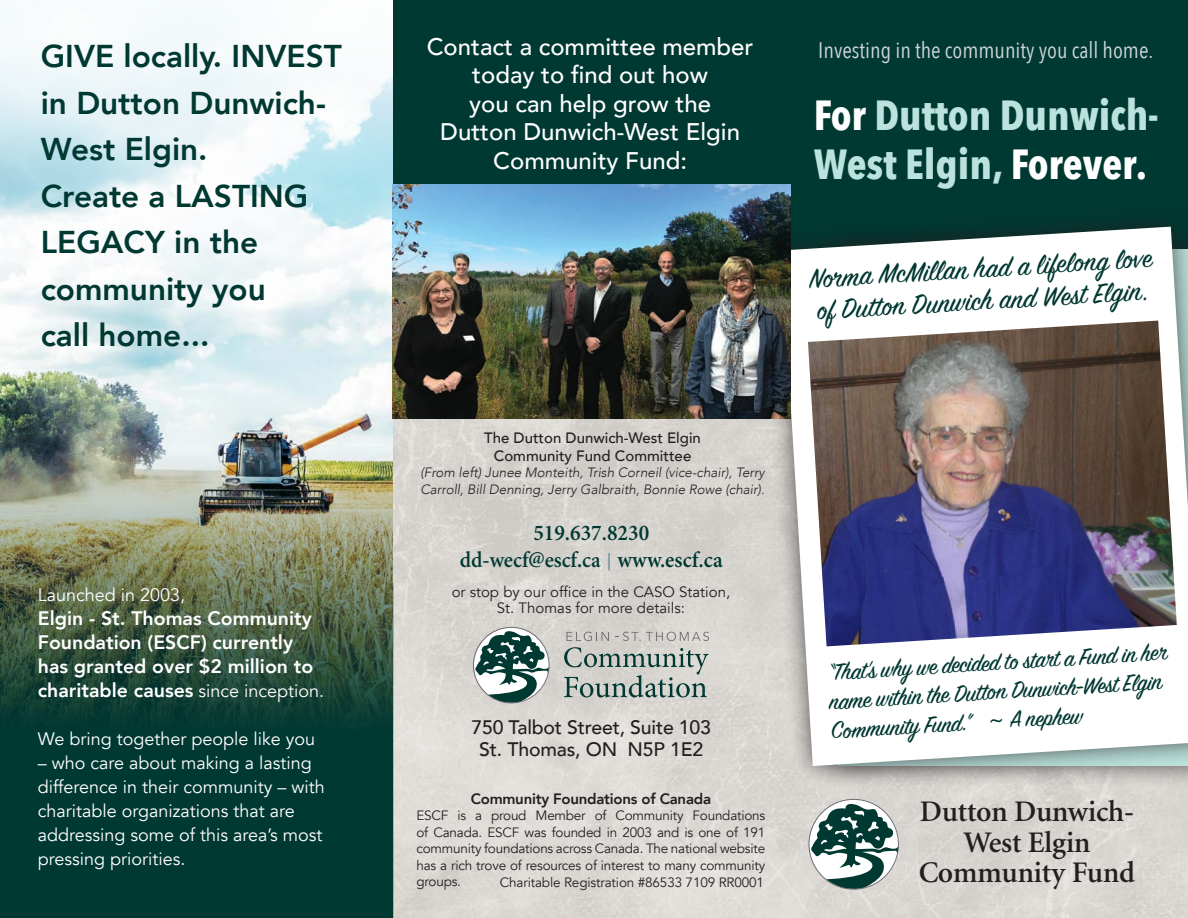
<style>
.page{position:relative;width:1188px;height:918px;background:#fff}
.page>*{position:absolute;margin:0;border:0;box-sizing:border-box;transform-origin:0 0}
.t1{font:700 42px/49.5px "Avenir Next Condensed";color:#bbe2dc}
.t2{font:800 31.5px/46.5px "Avenir";color:#003832}
.t3{font:30.75px/32.1px "Sign Painter House Script";color:#003832}
.t4{font:600 30px/30.5px "Minion";letter-spacing:-.005em;color:#231f20;text-align:center}
.t5{font:26.1px/29.4px "Sign Painter House Script";color:#003832;text-align:justify}
.t6{font:500 24px/28.5px "Avenir";color:#fff;text-align:center}
.t7{font:22.5px "Avenir Next Condensed";color:#cfd7d8}
.t8{font:600 22.5px "Minion";color:#003832;scale:.95 1}
.t9{font:600 22.5px "Minion Pro";color:#003832;scale:.95 1}
.t10{font:800 19.5px/24px "Avenir";color:#fff}
.t11{font:500 19.5px/22.5px "Avenir";letter-spacing:-.01em;color:#231f20;text-align:center}
.t12{font:18px/24px "Avenir";color:#fff}
.t13{font:15px/16.5px "Avenir";color:#231f20;text-align:center}
.t14{font:500 15px/18px "Avenir";color:#231f20;text-align:center}
.t15{font:800 15px "Avenir";letter-spacing:-.015em;color:#231f20}
.t16{font:13.5px/16.5px "Avenir";letter-spacing:-.015em;color:#231f20;text-align:justify}
.t17{font:italic 300 13.5px/16.2px "Avenir";color:#231f20}
.s1{color:#fff}
.s2{font-weight:400;font-size:18px}
.s3{font-family:"Avenir";font-weight:500;color:#74969a}
.s4{font-family:"Minion Pro"}
.s5{font-family:"Avenir"}
</style>
<div class="page">
<div style="left:0;top:584px;width:393px;height:334px;background:#003832"></div>
<img style="left:0;top:354px;width:393px;height:58px">
<img style="left:0;top:412px;width:393px;height:308px">
<img style="left:393px;top:418px;width:795px;height:500px">
<div style="left:786px;top:0;width:402px;height:379px;background:#003832"></div>
<svg style="left:0;top:10px;width:393px;height:344px;fill:#f2f7f9"></svg>
<div style="left:393px;top:0;width:396px;height:185px;background:#003832"></div>
<div style="left:759px;top:204px;width:429px;height:584px;background:#231f20;opacity:.75"></div>
<svg style="left:781px;top:227px;width:407px;height:539px"></svg>
<img style="left:808px;top:321px;width:369px;height:325px">
<img style="left:393px;top:185px;width:398px;height:233px">
<svg style="left:473px;top:631px;width:76px;height:73px"></svg>
<div style="left:473px;top:627px;width:76px;height:76px;border:1px solid #6c6d70;border-radius:50%"></div>
<svg style="left:564px;top:647px;width:145px;height:51px;background:#abb3af"></svg>
<svg style="left:567px;top:632px;width:42px;height:9px"></svg>
<svg style="left:615px;top:632px;width:94px;height:9px"></svg>
<svg style="left:809px;top:804px;width:90px;height:86px"></svg>
<h3 class="t6" style="left:427px;top:31px;width:328px">Contact a committee member today to find out how<br>you can help grow the<br>Dutton Dunwich-West Elgin<br>Community Fund:</h3>
<h2 class="t2" style="left:41px;top:33px;width:303px">GIVE locally. INVEST</h2>
<h3 class="t7" style="left:818px;top:31px;width:337px">Investing in the community you call home.</h3>
<h2 class="t2" style="left:41px;top:80px;width:287px">in Dutton Dunwich-<br>West Elgin.<br>Create a LASTING<br>LEGACY in the community you<br>call home...</h2>
<h1 class="t1" style="left:814px;top:90px;width:347px"><span class="s1">For</span> Dutton Dunwich-<br>West Elgin, <span class="s1">Forever.</span></h1>
<h3 class="t3" style="left:808px;top:267px;width:345px;rotate:-4deg">Norma McMillan had a lifelon g love of Dutt on Dunwich and West Elgin.</h3>
<p class="t14" style="left:484px;top:428px;width:218px">The Dutton Dunwich-West Elgin<br>Community Fund Committee</p>
<p class="t17" style="left:420px;top:465px;width:346px">(From left) Junee Monteith, Trish Corneil (vice-chair), Terry<br>Carroll, Bill Denning, Jerry Galbraith, Bonnie Rowe (chair).</p>
<h3 class="t12" style="left:38px;top:583px;width:149px">Launched in 2003,</h3>
<h3 class="t10" style="left:38px;top:607px;width:288px">Elgin - St. Thomas Community<br>Foundation (ESCF) currently has granted over $2 million to charitable causes <span class="s2">since inception.</span></h3>
<h3 class="t12" style="left:38px;top:727px;width:279px">We bring together people like you</h3>
<h3 class="t12" style="left:38px;top:751px;width:288px">– who care about making a lasting difference in their community – with charitable organizations that are addressing some of this area’s most pressing priorities.</h3>
<h3 class="t9" style="left:533px;top:517px;width:123px">519.637.8230</h3>
<h3 class="t8" style="left:460px;top:548px;width:278px">dd-wecf@escf.ca <span class="s3">|</span> <span class="s4">www.escf.ca</span></h3>
<p class="t13" style="left:452px;top:583px;width:280px">or stop by our office in the CASO Station,<br>St. Thomas for more details:</p>
<h3 class="t11" style="left:471px;top:714px;width:241px">750 Talbot Street, Suite 103<br>St. Thomas, ON N5P 1E2</h3>
<p class="t15" style="left:471px;top:787px;width:242px">Community Foundations of Canada</p>
<p class="t16" style="left:417px;top:808px;width:350px">ESCF is a proud Member of Community Foundations of Canada. ESCF was founded in 2003 and is one of 191 community foundations across Canada. The national website has a rich trove of resources of interest to many community groups.</p>
<p class="t16" style="left:500px;top:874px;width:266px">Charitable Registration #86533 7109 RR0001</p>
<h3 class="t5" style="left:827px;top:658px;width:338px;rotate:-3deg">“That’s why we decided to star t a Fund in her name within the Dutt on Dunwich-West Elgin Com munity Fund.” <span class="s5">~</span> A nephew</h3>
<h3 class="t4" style="left:919px;top:798px;width:218px">Dutton Dunwich-<br>West Elgin<br>Community Fund</h3>
</div>
